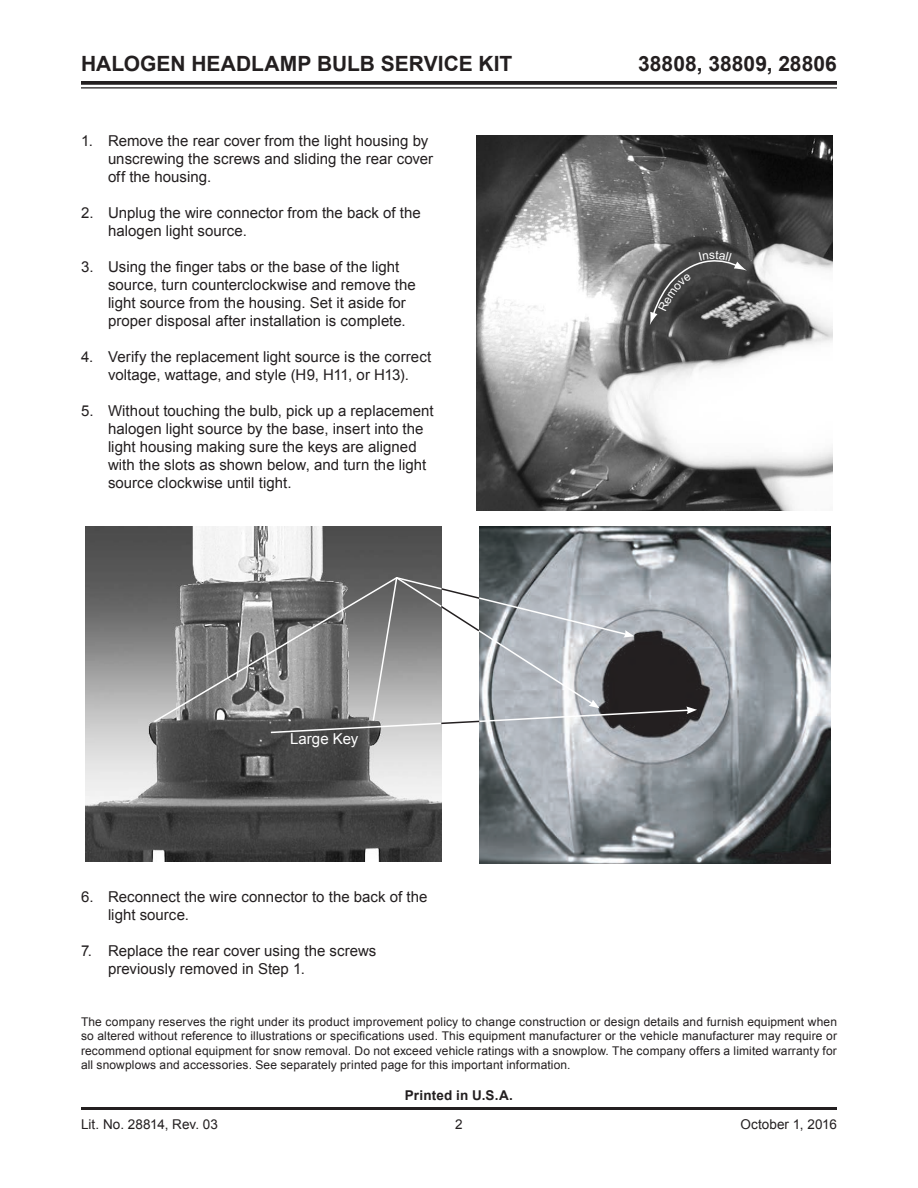
<style>
.page{position:relative;width:918px;height:1188px;background:#fff}
.page>*{position:absolute;margin:0;border:0;box-sizing:border-box;transform-origin:0 0}
.t1{font:700 21px "Arial";color:#231f20}
.t2{font:15px/18px "Arial";letter-spacing:.005em;color:#231f20}
.t3{font:15px "Arial";letter-spacing:.005em;color:#fff}
.t4{font:13.5px "Arial";letter-spacing:.005em;color:#231f20}
.t5{font:700 13.5px "Arial";letter-spacing:.01em;color:#231f20}
.t6{font:12px/14.4px "Arial";letter-spacing:.01em;color:#231f20;text-align:justify}
</style>
<div class="page">
<hr style="left:81px;top:1107px;width:756px;height:3px;background:#231f20">
<svg style="left:81px;top:81px;width:756px;height:4px;background:#302c2d"></svg>
<hr style="left:81px;top:87px;width:756px;height:2px;background:#231f20">
<img style="left:477px;top:135px;width:356px;height:375px">
<img style="left:479px;top:526px;width:351px;height:338px">
<img style="left:85px;top:526px;width:356px;height:335px">
<svg style="left:152px;top:575px;width:545px;height:159px;background:#919394"></svg>
<svg style="left:650px;top:250px;width:97px;height:75px;background:#515151"></svg>
<h1 class="t1" style="left:81px;top:50px;width:433px">HALOGEN HEADLAMP BULB SERVICE KIT</h1>
<h1 class="t1" style="left:638px;top:50px;width:200px">38808, 38809, 28806</h1>
<p class="t2" style="left:108px;top:132px;width:327px;text-indent:-27px">1. Remove the rear cover from the light housing by unscrewing the screws and sliding the rear cover off the housing.</p>
<p class="t2" style="left:108px;top:204px;width:314px;text-indent:-27px">2. Unplug the wire connector from the back of the halogen light source.</p>
<p class="t2" style="left:108px;top:258px;width:309px;text-indent:-27px">3. Using the finger tabs or the base of the light source, turn counterclockwise and remove the light source from the housing. Set it aside for proper disposal after installation is complete.</p>
<p class="t2" style="left:81px;top:348px;width:352px;text-align:center">4. Verify the replacement light source is the correct voltage, wattage, and style (H9, H11, or H13).</p>
<p class="t2" style="left:108px;top:402px;width:327px;text-indent:-27px">5. Without touching the bulb, pick up a replacement halogen light source by the base, insert into the light housing making sure the keys are aligned with the slots as shown below, and turn the light source clockwise until tight.</p>
<p class="t3" style="left:290px;top:729px;width:70px">Large Key</p>
<p class="t2" style="left:108px;top:888px;width:321px;text-indent:-27px">6. Reconnect the wire connector to the back of the light source.</p>
<p class="t2" style="left:108px;top:942px;width:270px;text-indent:-27px">7. Replace the rear cover using the screws previously removed in Step 1.</p>
<p class="t6" style="left:81px;top:1014px;width:758px">The company reserves the right under its product improvement policy to change construction or design details and furnish equipment when so altered without reference to illustrations or specifications used. This equipment manufacturer or the vehicle manufacturer may require or recommend optional equipment for snow removal. Do not exceed vehicle ratings with a snowplow. The company offers a limited warranty for all snowplows and accessories. See separately printed page for this important information.</p>
<p class="t5" style="left:405px;top:1086px;width:110px">Printed in U.S.A.</p>
<p class="t4" style="left:81px;top:1116px;width:139px">Lit. No. 28814, Rev. 03</p>
<p class="t4" style="left:455px;top:1116px;width:9px">2</p>
<p class="t4" style="left:740px;top:1116px;width:98px">October 1, 2016</p>
</div>
